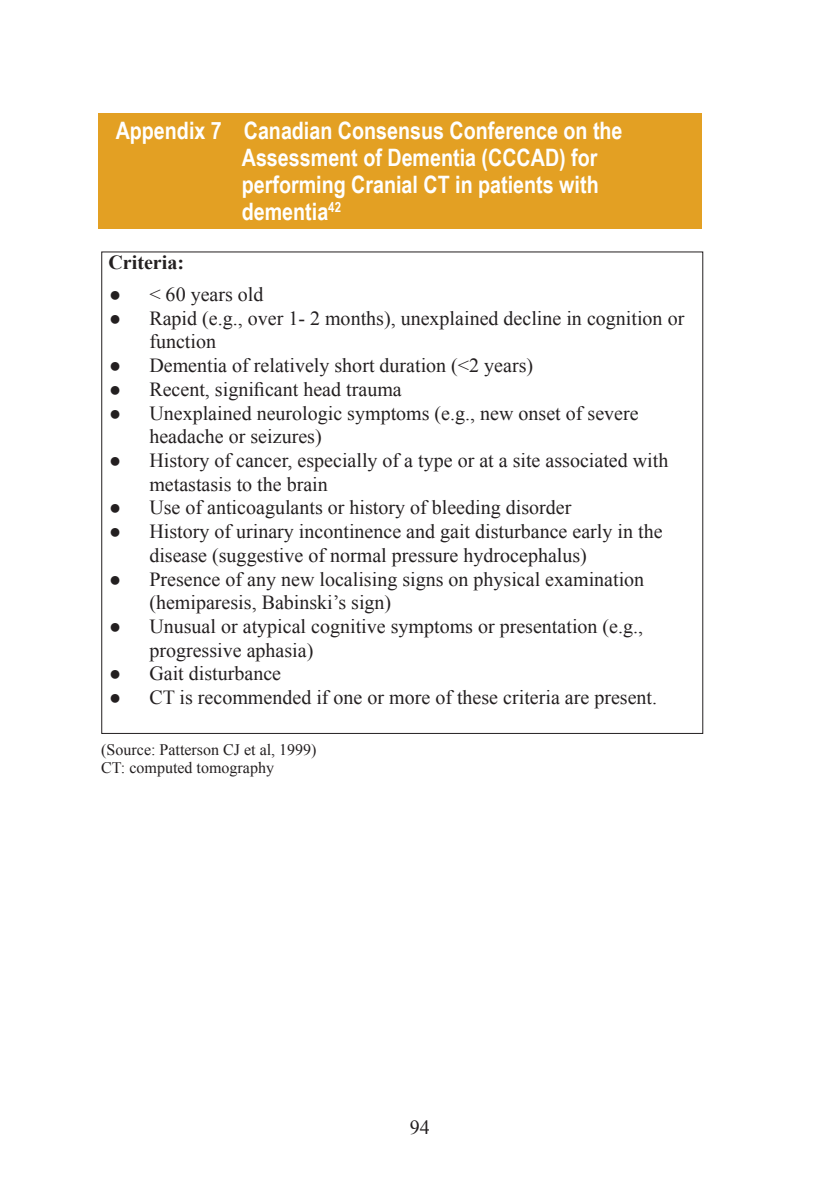
<style>
.page{position:relative;width:840px;height:1191px;background:#fff}
.page>*{position:absolute;margin:0;border:0;box-sizing:border-box;transform-origin:0 0}
.t1{font:700 24px/27px "Arial Narrow";color:#fff}
.t2{font:20px/23.6px "Times New Roman";color:#231f20}
.t3{font:700 20px "Times New Roman";color:#231f20}
.t4{font:16px/17.6px "Times New Roman";color:#231f20}
</style>
<div class="page">
<div style="left:98px;top:113px;width:603px;height:115px;background:#e3a023"></div>
<p class="t1" style="left:242px;top:116px;width:382px;text-indent:-126px">Appendix 7 Canadian Consensus Conference on the Assessment of Dementia (CCCAD) for performing Cranial CT in patients with dementia<sup>42</sup></p>
<p class="t3" style="left:108px;top:249px;width:77px">Criteria:</p>
<p class="t2" style="left:109px;top:282px;width:156px">● &lt; 60 years old</p>
<p class="t2" style="left:149px;top:306px;width:536px;text-indent:-40px">● Rapid (e.g., over 1- 2 months), unexplained decline in cognition or function</p>
<p class="t2" style="left:109px;top:353px;width:425px">● Dementia of relatively short duration (&lt;2 years)</p>
<p class="t2" style="left:109px;top:377px;width:294px">● Recent, significant head trauma</p>
<p class="t2" style="left:149px;top:401px;width:490px;text-indent:-40px">● Unexplained neurologic symptoms (e.g., new onset of severe headache or seizures)</p>
<p class="t2" style="left:149px;top:448px;width:520px;text-indent:-40px">● History of cancer, especially of a type or at a site associated with metastasis to the brain</p>
<p class="t2" style="left:109px;top:495px;width:463px">● Use of anticoagulants or history of bleeding disorder</p>
<p class="t2" style="left:149px;top:519px;width:514px;text-indent:-40px">● History of urinary incontinence and gait disturbance early in the disease (suggestive of normal pressure hydrocephalus)</p>
<p class="t2" style="left:149px;top:566px;width:496px;text-indent:-40px">● Presence of any new localising signs on physical examination (hemiparesis, Babinski’s sign)</p>
<p class="t2" style="left:149px;top:614px;width:495px;text-indent:-40px">● Unusual or atypical cognitive symptoms or presentation (e.g., progressive aphasia)</p>
<p class="t2" style="left:109px;top:661px;width:173px">● Gait disturbance</p>
<p class="t2" style="left:109px;top:685px;width:549px">● CT is recommended if one or more of these criteria are present.</p>
<p class="t4" style="left:101px;top:740px;width:217px">(Source: Patterson CJ et al, 1999)<br>CT: computed tomography</p>
<p class="t2" style="left:410px;top:1115px;width:21px">94</p>
</div>
